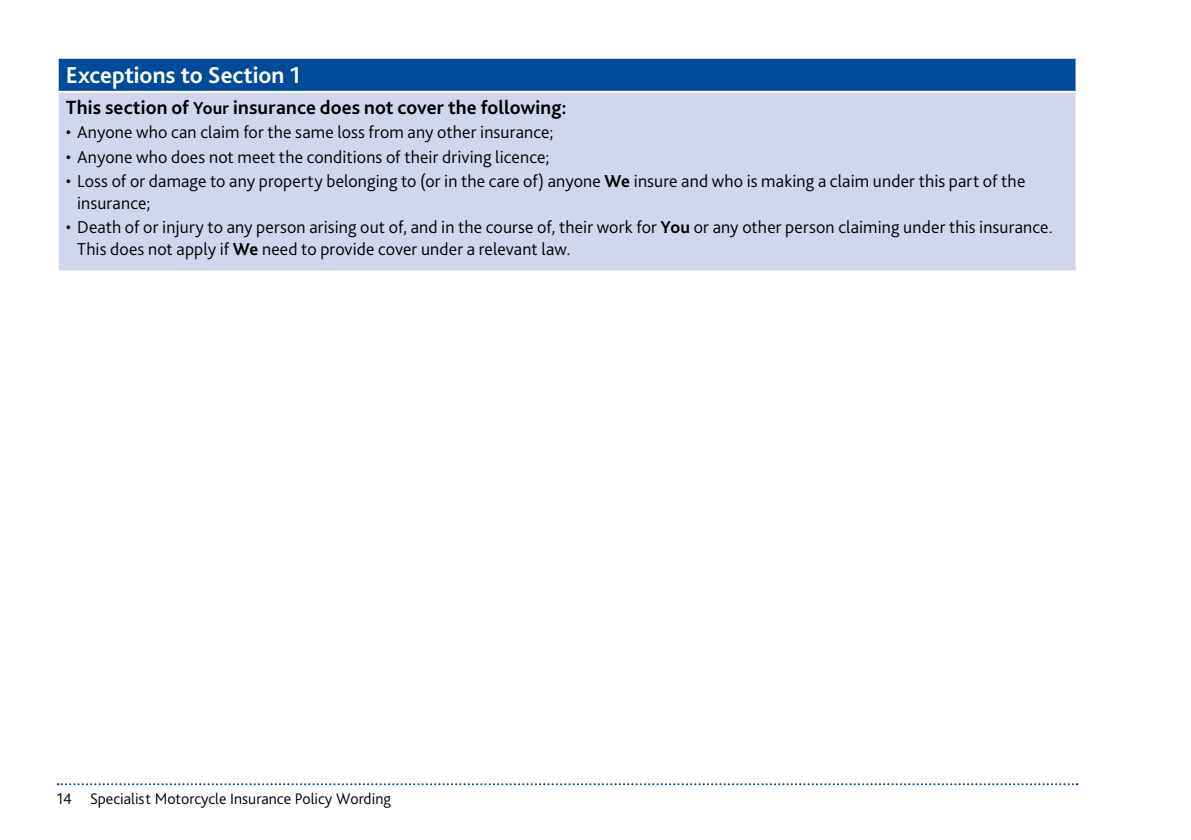
<style>
.page{position:relative;width:1191px;height:840px;background:#fff}
.page>*{position:absolute;margin:0;border:0;box-sizing:border-box;transform-origin:0 0}
.t1{font:700 24px "Bliss Pro";color:#fff}
.t2{font:700 20px "Bliss Pro";letter-spacing:.01em;color:#000}
.t3{font:300 18px/21.6px "Bliss Pro";letter-spacing:.005em;color:#000}
.t4{font:300 16px "Bliss Pro";color:#000}
.s1{font-size:18px}
.s2{font-weight:700}
</style>
<div class="page">
<svg style="left:58px;top:783px;width:1019px;height:1px"></svg>
<div style="left:58px;top:58px;width:1018px;height:34px;background:#004a9a"></div>
<div style="left:58px;top:92px;width:1018px;height:179px;background:#d2d6ed"></div>
<hr style="left:57px;top:57px;width:1020px;height:2px;background:#fff">
<hr style="left:57px;top:59px;width:2px;height:32px;background:#fff">
<hr style="left:1075px;top:59px;width:2px;height:32px;background:#fff">
<hr style="left:57px;top:91px;width:1020px;height:2px;background:#fff">
<hr style="left:57px;top:93px;width:2px;height:177px;background:#fff">
<hr style="left:1075px;top:93px;width:2px;height:177px;background:#fff">
<hr style="left:57px;top:270px;width:1020px;height:2px;background:#fff">
<h1 class="t1" style="left:66px;top:60px;width:236px">Exceptions to Section 1</h1>
<p class="t2" style="left:66px;top:95px;width:502px">This section of <span class="s1">Your</span> insurance does not cover the following:</p>
<p class="t3" style="left:66px;top:121px;width:489px">• Anyone who can claim for the same loss from any other insurance;</p>
<p class="t3" style="left:66px;top:146px;width:485px">• Anyone who does not meet the conditions of their driving licence;</p>
<p class="t3" style="left:77px;top:170px;width:949px;text-indent:-11px">• Loss of or damage to any property belonging to (or in the care of) anyone <span class="s2">We</span> insure and who is making a claim under this part of the insurance;</p>
<p class="t3" style="left:77px;top:216px;width:977px;text-indent:-11px">• Death of or injury to any person arising out of, and in the course of, their work for <span class="s2">You</span> or any other person claiming under this insurance.<br>This does not apply if <span class="s2">We</span> need to provide cover under a relevant law.</p>
<p class="t4" style="left:57px;top:788px;width:336px">14 Specialist Motorcycle Insurance Policy Wording</p>
</div>
